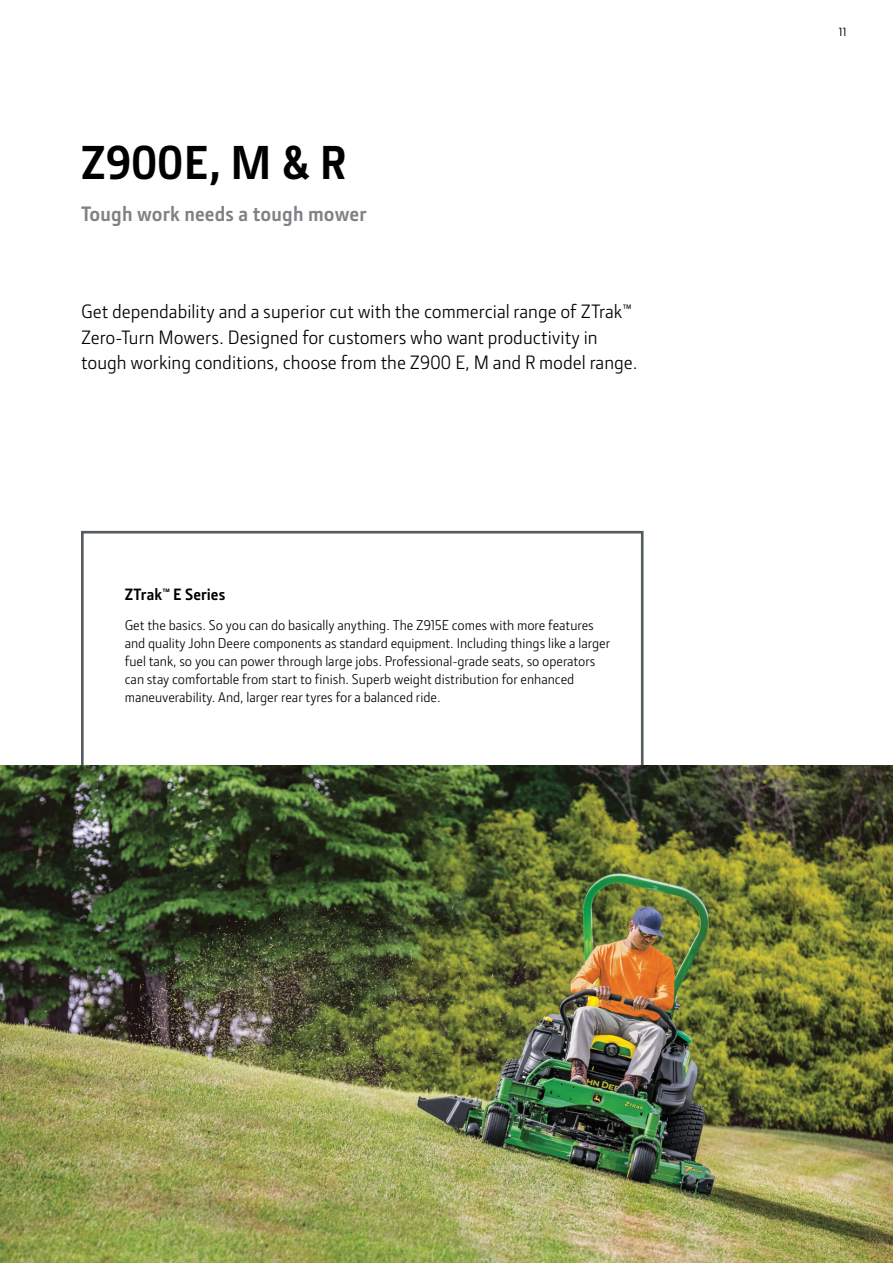
<style>
.page{position:relative;width:893px;height:1263px;background:#fff}
.page>*{position:absolute;margin:0;border:0;box-sizing:border-box;transform-origin:0 0}
.t1{font:700 48px "JD Sans Pro";letter-spacing:-.01em;color:#000}
.t2{font:700 21px "JD Sans Pro";letter-spacing:.01em;color:#808285}
.t3{font:19.5px/25.5px "JD Sans Pro";color:#000}
.t4{font:700 16.5px "JD Sans Pro";letter-spacing:.005em;color:#000}
.t5{font:14.25px/18px "JD Sans Pro";color:#000}
.t6{font:500 12px "JD Sans Pro";color:#000}
</style>
<div class="page">
<div style="left:81px;top:531px;width:562px;height:279px;border:3px solid #545b5e"></div>
<img style="left:0;top:765px;width:893px;height:498px">
<h1 class="t1" style="left:81px;top:131px;width:267px">Z900E, M &amp; R</h1>
<h2 class="t2" style="left:81px;top:200px;width:287px">Tough work needs a tough mower</h2>
<h3 class="t3" style="left:81px;top:298px;width:558px">Get dependability and a superior cut with the commercial range of ZTrak™<br>Zero-Turn Mowers. Designed for customers who want productivity in tough working conditions, choose from the Z900 E, M and R model range.</h3>
<p class="t4" style="left:125px;top:583px;width:102px">ZTrak™ E Series</p>
<p class="t5" style="left:125px;top:616px;width:487px">Get the basics. So you can do basically anything. The Z915E comes with more features and quality John Deere components as standard equipment. Including things like a larger fuel tank, so you can power through large jobs. Professional-grade seats, so operators can stay comfortable from start to finish. Superb weight distribution for enhanced maneuverability. And, larger rear tyres for a balanced ride.</p>
<p class="t6" style="left:839px;top:23px;width:9px">11</p>
</div>
